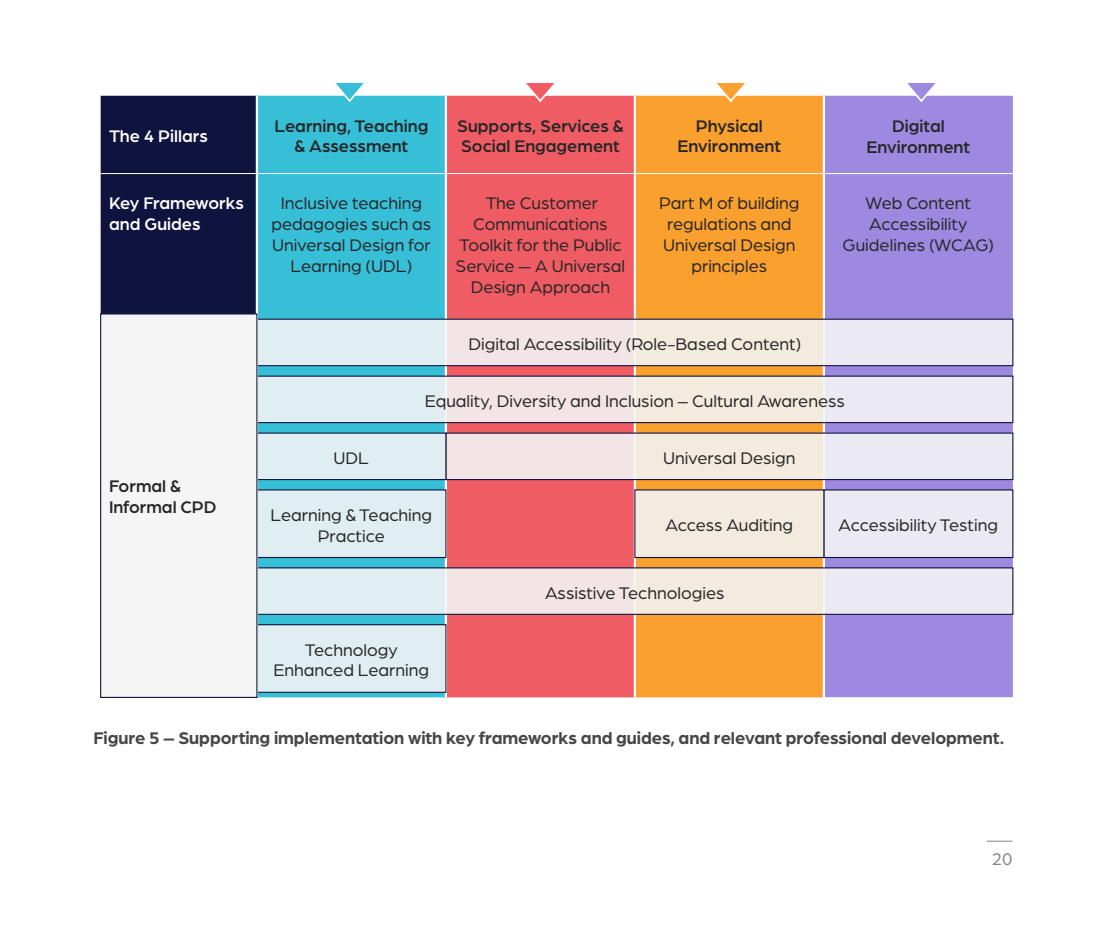
<style>
.page{position:relative;width:1106px;height:936px;background:#fff}
.page>*{position:absolute;margin:0;border:0;box-sizing:border-box;transform-origin:0 0}
.t1{font:700 18px "Arboria";letter-spacing:-.005em;color:#464646}
.t2{font:18px "Arboria";color:#848383}
.t3{font:17.85px/20.9px "Arboria";color:#262626;text-align:center}
.t4{font:500 17.85px/20.9px "Arboria";color:#262626;text-align:center}
.t5{font:500 17.85px/20.9px "Arboria";color:#fff}
</style>
<div class="page">
<svg style="left:986px;top:840px;width:26px;height:1px"></svg>
<div style="left:258px;top:96px;width:187px;height:601px;background:#38bfd8"></div>
<div style="left:825px;top:96px;width:187px;height:601px;background:#9e89e1"></div>
<div style="left:636px;top:96px;width:186px;height:601px;background:#f9a02f"></div>
<div style="left:101px;top:96px;width:155px;height:217px;background:#0f143e"></div>
<div style="left:447px;top:96px;width:187px;height:601px;background:#f05c64"></div>
<hr style="left:101px;top:173px;width:911px;height:1px;background:#fff">
<div style="left:257px;top:624px;width:189px;height:68px;background:#e0eef1"></div>
<div style="left:256px;top:624px;width:190px;height:68px;border:1px solid #0f143e"></div>
<div style="left:257px;top:490px;width:189px;height:67px;background:#e0eef1"></div>
<div style="left:256px;top:489px;width:190px;height:69px;border:1px solid #0f143e"></div>
<div style="left:824px;top:490px;width:188px;height:67px;background:#ebe9f2"></div>
<div style="left:823px;top:489px;width:190px;height:69px;border:1px solid #0f143e"></div>
<div style="left:635px;top:490px;width:189px;height:67px;background:#f4ebdf"></div>
<div style="left:634px;top:489px;width:190px;height:69px;border:1px solid #0f143e"></div>
<div style="left:257px;top:568px;width:755px;height:46px;background:linear-gradient(to right,#e6ebea,#f3e8e9)"></div>
<div style="left:256px;top:567px;width:757px;height:48px;border:1px solid #0f143e"></div>
<div style="left:257px;top:376px;width:755px;height:46px;background:linear-gradient(to right,#e6ebea,#f3e8e9)"></div>
<div style="left:256px;top:375px;width:757px;height:48px;border:1px solid #0f143e"></div>
<div style="left:257px;top:319px;width:755px;height:46px;background:linear-gradient(to right,#e6ebea,#f3e8e9)"></div>
<div style="left:256px;top:318px;width:757px;height:48px;border:1px solid #0f143e"></div>
<div style="left:446px;top:433px;width:566px;height:46px;background:linear-gradient(to right,#f6e5df,#ebebf0)"></div>
<div style="left:445px;top:432px;width:568px;height:48px;border:1px solid #0f143e"></div>
<div style="left:257px;top:433px;width:189px;height:46px;background:#e0eef1"></div>
<div style="left:256px;top:432px;width:190px;height:48px;border:1px solid #0f143e"></div>
<hr style="left:256px;top:96px;width:2px;height:601px;background:#fff">
<div style="left:101px;top:314px;width:156px;height:383px;background:#f4f4f4"></div>
<div style="left:100px;top:313px;width:157px;height:385px;border:1px solid #0f143e"></div>
<svg style="left:903px;top:83px;width:36px;height:19px"></svg>
<svg style="left:713px;top:83px;width:35px;height:19px"></svg>
<svg style="left:522px;top:83px;width:36px;height:19px"></svg>
<svg style="left:332px;top:83px;width:35px;height:19px"></svg>
<p class="t5" style="left:109px;top:125px;width:100px">The 4 Pillars</p>
<p class="t4" style="left:274px;top:114px;width:155px">Learning, Teaching &amp; Assessment</p>
<p class="t4" style="left:457px;top:114px;width:168px;text-align:left">Supports, Services &amp;<br>Social Engagement</p>
<p class="t4" style="left:677px;top:114px;width:105px">Physical<br>Environment</p>
<p class="t4" style="left:866px;top:114px;width:105px;line-height:21.5px">Digital<br>Environment</p>
<p class="t5" style="left:109px;top:192px;width:136px">Key Frameworks and Guides</p>
<p class="t3" style="left:271px;top:192px;width:161px">Inclusive teaching pedagogies such as<br>Universal Design for<br>Learning (UDL)</p>
<p class="t3" style="left:455px;top:192px;width:171px">The Customer<br>Communications<br>Toolkit for the Public<br>Service — A Universal<br>Design Approach</p>
<p class="t3" style="left:659px;top:192px;width:142px">Part M of building regulations and<br>Universal Design principles</p>
<p class="t3" style="left:842px;top:192px;width:153px">Web Content<br>Accessibility<br>Guidelines (WCAG)</p>
<p class="t3" style="left:468px;top:333px;width:334px">Digital Accessibility (Role-Based Content)</p>
<p class="t4" style="left:109px;top:475px;width:109px;text-align:left">Formal &amp;<br>Informal CPD</p>
<p class="t3" style="left:333px;top:446px;width:37px">UDL</p>
<p class="t3" style="left:425px;top:389px;width:422px">Equality, Diversity and Inclusion – Cultural Awareness</p>
<p class="t3" style="left:663px;top:446px;width:134px">Universal Design</p>
<p class="t3" style="left:271px;top:503px;width:163px">Learning &amp; Teaching</p>
<p class="t3" style="left:318px;top:524px;width:69px">Practice</p>
<p class="t3" style="left:273px;top:638px;width:157px">Technology<br>Enhanced Learning</p>
<p class="t3" style="left:665px;top:514px;width:129px">Access Auditing</p>
<p class="t3" style="left:838px;top:514px;width:161px">Accessibility Testing</p>
<p class="t3" style="left:545px;top:581px;width:181px">Assistive Technologies</p>
<p class="t1" style="left:94px;top:726px;width:912px">Figure 5 – Supporting implementation with key frameworks and guides, and relevant professional development.</p>
<p class="t2" style="left:991px;top:846px;width:22px">20</p>
</div>
